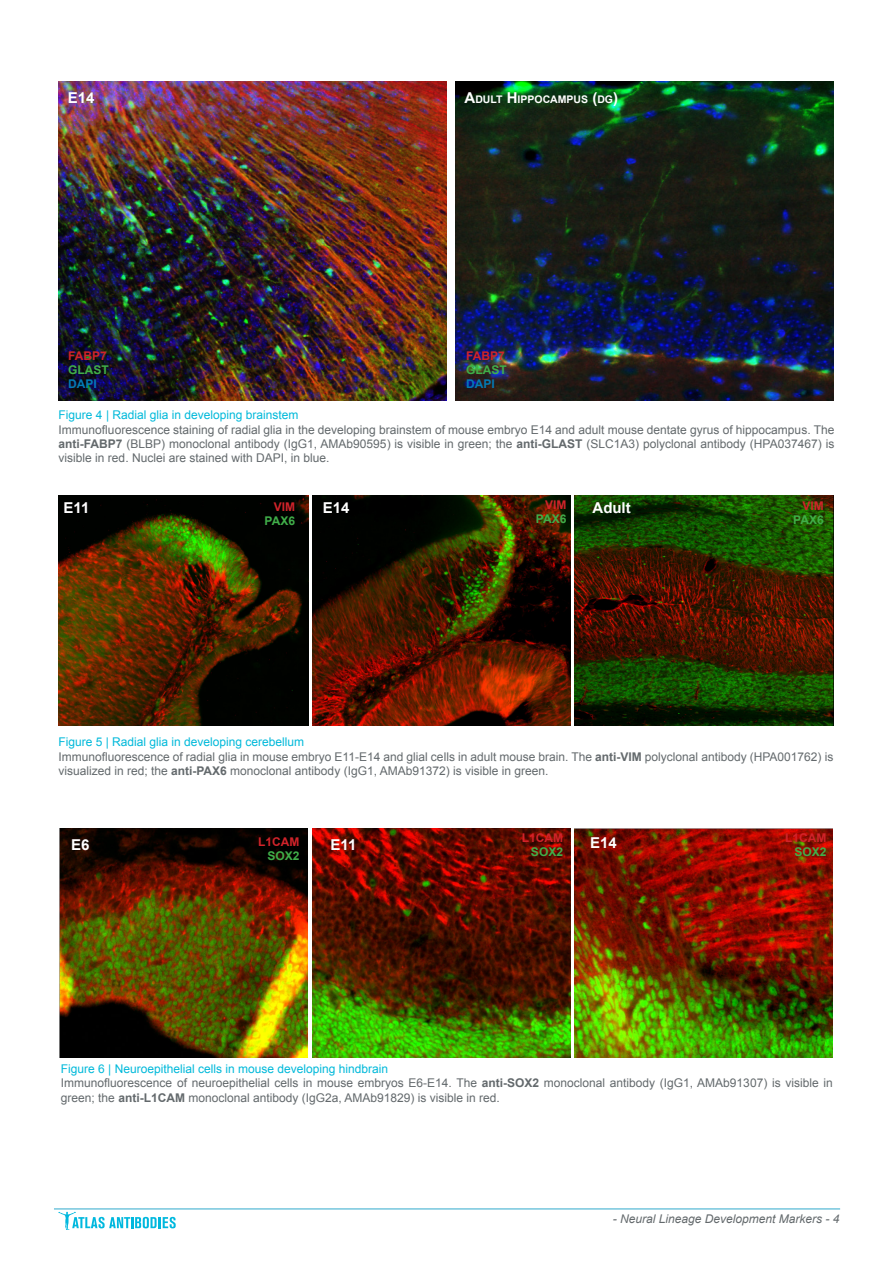
<style>
.page{position:relative;width:893px;height:1263px;background:#fff}
.page>*{position:absolute;margin:0;border:0;box-sizing:border-box;transform-origin:0 0}
.t1{font:700 15px "Arial";color:#fff}
.t2{font:12px/14.4px "Arial";color:#63696c}
.t3{font:12px "Arial";color:#00b9da}
.t4{font:italic 12px "Arial";color:#63696c}
.t5{font:700 12px "Arial";color:#d1232a}
.t6{font:700 12px "Arial";color:#40ae49}
.t7{font:700 12px "Arial";color:#037ab5}
.t8{font:700 10.5px "Arial";color:#fff}
.s1{font-size:15px}
.s2{font-weight:700}
</style>
<div class="page">
<svg style="left:58px;top:1211px;width:118px;height:19px"></svg>
<img style="left:59px;top:828px;width:249px;height:230px">
<img style="left:312px;top:828px;width:258px;height:230px">
<img style="left:575px;top:828px;width:258px;height:230px">
<img style="left:575px;top:495px;width:258px;height:230px">
<img style="left:58px;top:495px;width:250px;height:230px">
<img style="left:313px;top:495px;width:257px;height:230px">
<img style="left:455px;top:82px;width:378px;height:319px">
<img style="left:58px;top:82px;width:388px;height:319px">
<hr style="left:54px;top:1209px;width:786px;height:1px;background:#30a9cc">
<p class="t1" style="left:68px;top:88px;width:28px">E14</p>
<p class="t8" style="left:465px;top:93px;width:155px"><span class="s1">A</span>DULT <span class="s1">H</span>IPPOCAMPUS <span class="s1">(</span>DG<span class="s1">)</span></p>
<p class="t5" style="left:68px;top:347px;width:40px">FABP7</p>
<p class="t6" style="left:68px;top:362px;width:42px">GLAST</p>
<p class="t7" style="left:68px;top:376px;width:30px">DAPI</p>
<p class="t5" style="left:466px;top:347px;width:40px">FABP7</p>
<p class="t6" style="left:466px;top:362px;width:42px">GLAST</p>
<p class="t7" style="left:466px;top:376px;width:30px">DAPI</p>
<p class="t3" style="left:59px;top:407px;width:241px">Figure 4 | Radial glia in developing brainstem</p>
<p class="t2" style="left:59px;top:422px;width:777px;text-align:justify">Immunofluorescence staining of radial glia in the developing brainstem of mouse embryo E14 and adult mouse dentate gyrus of hippocampus. The <span class="s2">anti-FABP7</span> (BLBP) monoclonal antibody (IgG1, AMAb90595) is visible in green; the <span class="s2">anti-GLAST</span> (SLC1A3) polyclonal antibody (HPA037467) is visible in red. Nuclei are stained with DAPI, in blue.</p>
<p class="t1" style="left:64px;top:498px;width:27px">E11</p>
<p class="t5" style="left:274px;top:499px;width:23px">VIM</p>
<p class="t6" style="left:265px;top:513px;width:32px">PAX6</p>
<p class="t1" style="left:323px;top:498px;width:28px">E14</p>
<p class="t5" style="left:545px;top:496px;width:23px">VIM</p>
<p class="t6" style="left:536px;top:511px;width:32px">PAX6</p>
<p class="t1" style="left:592px;top:498px;width:40px">Adult</p>
<p class="t5" style="left:802px;top:497px;width:23px">VIM</p>
<p class="t6" style="left:793px;top:512px;width:32px">PAX6</p>
<p class="t3" style="left:58px;top:734px;width:247px">Figure 5 | Radial glia in developing cerebellum</p>
<p class="t2" style="left:58px;top:749px;width:776px">Immunofluorescence of radial glia in mouse embryo E11-E14 and glial cells in adult mouse brain. The <span class="s2">anti-VIM</span> polyclonal antibody (HPA001762) is visualized in red; the <span class="s2">anti-PAX6</span> monoclonal antibody (IgG1, AMAb91372) is visible in green.</p>
<p class="t1" style="left:71px;top:835px;width:20px">E6</p>
<p class="t5" style="left:258px;top:833px;width:43px">L1CAM</p>
<p class="t6" style="left:267px;top:848px;width:34px">SOX2</p>
<p class="t1" style="left:331px;top:835px;width:27px">E11</p>
<p class="t5" style="left:522px;top:829px;width:43px">L1CAM</p>
<p class="t6" style="left:531px;top:844px;width:34px">SOX2</p>
<p class="t1" style="left:590px;top:833px;width:28px">E14</p>
<p class="t5" style="left:785px;top:829px;width:43px">L1CAM</p>
<p class="t6" style="left:794px;top:844px;width:34px">SOX2</p>
<p class="t3" style="left:61px;top:1061px;width:329px">Figure 6 | Neuroepithelial cells in mouse developing hindbrain</p>
<p class="t2" style="left:61px;top:1076px;width:773px">Immunofluorescence of neuroepithelial cells in mouse embryos E6-E14. The <span class="s2">anti-SOX2</span> monoclonal antibody (IgG1, AMAb91307) is visible in green; the <span class="s2">anti-L1CAM</span> monoclonal antibody (IgG2a, AMAb91829) is visible in red.</p>
<p class="t4" style="left:613px;top:1211px;width:228px">- Neural Lineage Development Markers - 4</p>
</div>
